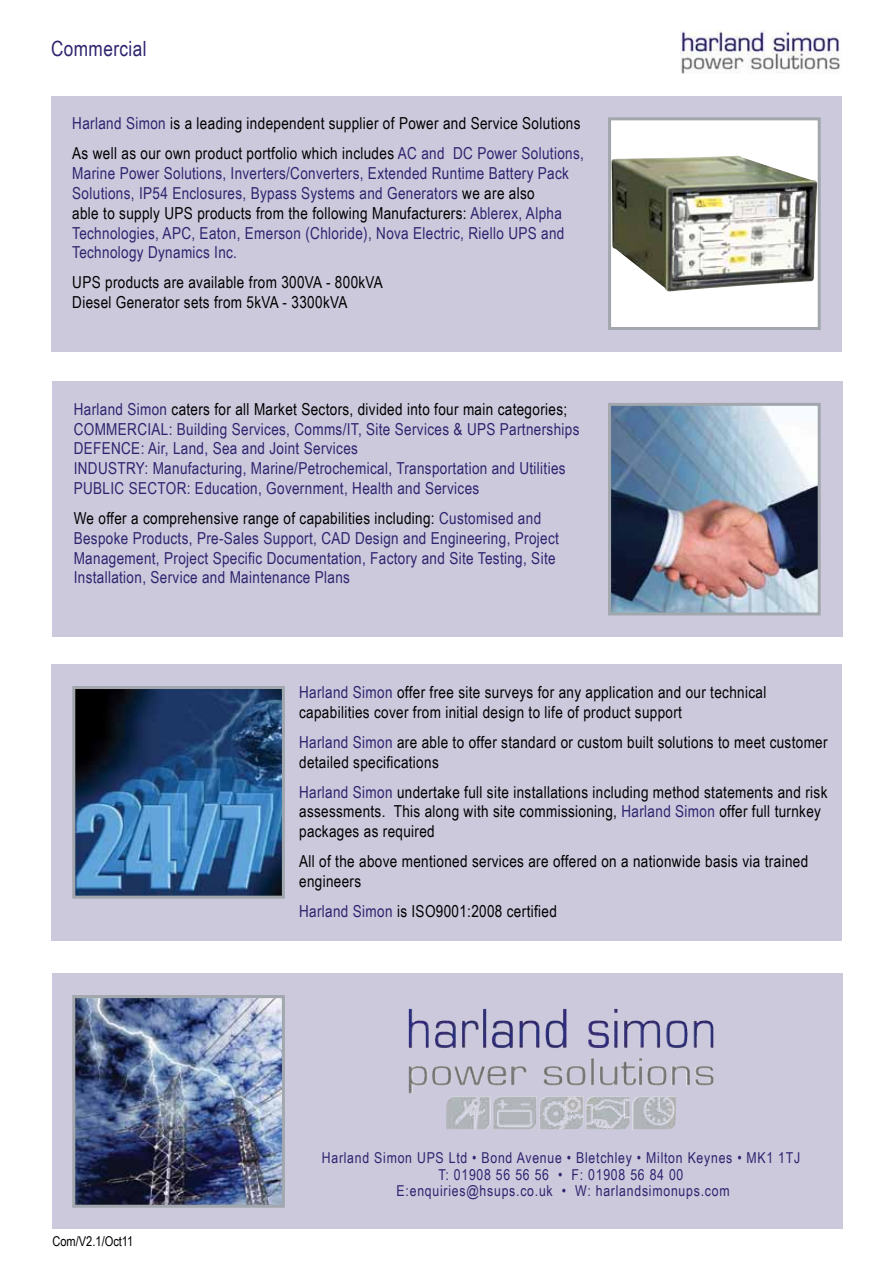
<style>
.page{position:relative;width:893px;height:1263px;background:#fff}
.page>*{position:absolute;margin:0;border:0;box-sizing:border-box;transform-origin:0 0}
.t1{font:21px "Arial Narrow";letter-spacing:.02em;color:#2d246e}
.t2{font:16.5px/19.8px "Arial Narrow";letter-spacing:.02em;color:#2d246e}
.t3{font:16.5px/19.8px "Arial Narrow";letter-spacing:.02em;color:#000}
.t4{font:15px/16.5px "Arial Narrow";letter-spacing:.05em;color:#2d246e;text-align:center}
.t5{font:13.5px "Arial Narrow";color:#000}
.s1{color:#2d246e}
.s2{color:#000}
</style>
<div class="page">
<div style="left:51px;top:96px;width:791px;height:255px;background:#ccc9dd"></div>
<div style="left:52px;top:974px;width:791px;height:255px;background:#ccc9dd"></div>
<div style="left:51px;top:665px;width:791px;height:276px;background:#ccc9dd"></div>
<div style="left:52px;top:382px;width:791px;height:255px;background:#ccc9dd"></div>
<img style="left:681px;top:30px;width:159px;height:44px">
<div style="left:610px;top:119px;width:209px;height:209px;background:#fff"></div>
<img style="left:612px;top:156px;width:205px;height:136px">
<div style="left:608px;top:117px;width:213px;height:213px;border:3px solid #a1a7ad"></div>
<img style="left:76px;top:690px;width:205px;height:205px">
<div style="left:72px;top:686px;width:213px;height:213px;border:3px solid #a1a7ad"></div>
<img style="left:76px;top:999px;width:205px;height:205px">
<div style="left:72px;top:995px;width:213px;height:213px;border:3px solid #a1a7ad"></div>
<img style="left:612px;top:407px;width:205px;height:204px">
<div style="left:608px;top:403px;width:213px;height:212px;border:3px solid #a1a7ad"></div>
<img style="left:409px;top:1009px;width:304px;height:40px">
<p class="t1" style="left:51px;top:33px;width:97px">Commercial</p>
<p class="t3" style="left:72px;top:108px;width:513px;line-height:30px"><span class="s1">Harland Simon</span> is a leading independent supplier of Power and Service Solutions<br>As well as our own product portfolio which includes <span class="s1">AC and DC Power Solutions,</span></p>
<p class="t2" style="left:72px;top:163px;width:498px">Marine Power Solutions, Inverters/Converters, Extended Runtime Battery Pack Solutions, IP54 Enclosures, Bypass Systems and Generators <span class="s2">we are also<br>able to supply UPS products from the following Manufacturers:</span> Ablerex, Alpha Technologies, APC, Eaton, Emerson (Chloride), Nova Electric, Riello UPS and Technology Dynamics Inc.</p>
<p class="t3" style="left:72px;top:272px;width:312px">UPS products are available from 300VA - 800kVA<br>Diesel Generator sets from 5kVA - 3300kVA</p>
<p class="t2" style="left:74px;top:398px;width:507px">Harland Simon <span class="s2">caters for all Market Sectors, divided into four main categories; </span>COMMERCIAL: Building Services, Comms/IT, Site Services &amp; UPS Partnerships DEFENCE: Air, Land, Sea and Joint Services<br>INDUSTRY: Manufacturing, Marine/Petrochemical, Transportation and Utilities PUBLIC SECTOR: Education, Government, Health and Services</p>
<p class="t2" style="left:74px;top:508px;width:487px"><span class="s2">We offer a comprehensive range of capabilities including:</span> Customised and Bespoke Products, Pre-Sales Support, CAD Design and Engineering, Project Management, Project Specific Documentation, Factory and Site Testing, Site Installation, Service and Maintenance Plans</p>
<p class="t3" style="left:299px;top:682px;width:469px"><span class="s1">Harland Simon</span> offer free site surveys for any application and our technical capabilities cover from initial design to life of product support</p>
<p class="t3" style="left:299px;top:731px;width:530px"><span class="s1">Harland Simon</span> are able to offer standard or custom built solutions to meet customer detailed specifications</p>
<p class="t3" style="left:299px;top:781px;width:530px"><span class="s1">Harland Simon</span> undertake full site installations including method statements and risk assessments. This along with site commissioning, <span class="s1">Harland Simon</span> offer full turnkey packages as required</p>
<p class="t3" style="left:299px;top:851px;width:511px">All of the above mentioned services are offered on a nationwide basis via trained engineers</p>
<p class="t3" style="left:299px;top:901px;width:259px"><span class="s1">Harland Simon</span> is ISO9001:2008 certified</p>
<p class="t5" style="left:52px;top:1231px;width:83px">Com/V2.1/Oct11</p>
<p class="t4" style="left:322px;top:1149px;width:480px">Harland Simon UPS Ltd • Bond Avenue • Bletchley • Milton Keynes • MK1 1TJ<br>T: 01908 56 56 56 • F: 01908 56 84 00<br>E:enquiries@hsups.co.uk • W: harlandsimonups.com</p>
</div>
